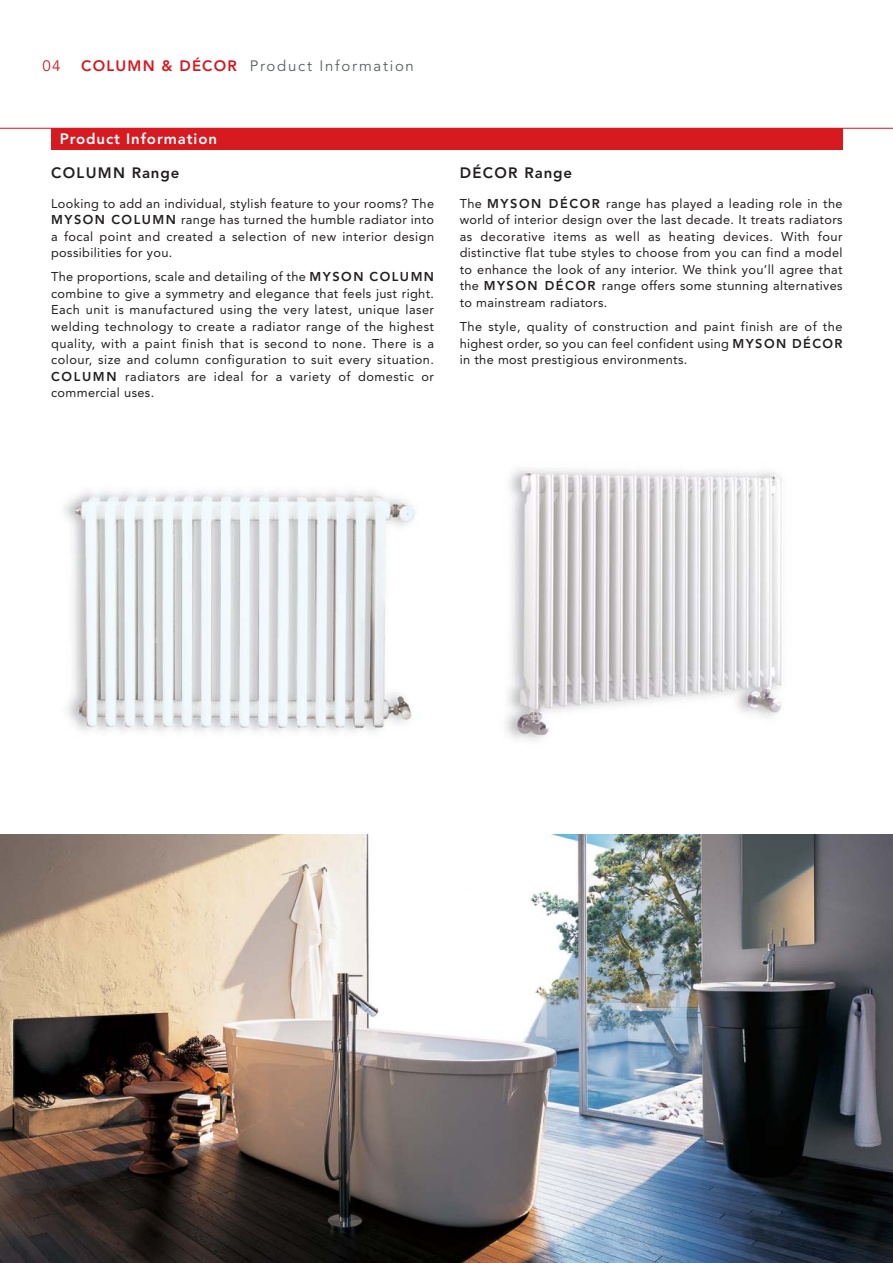
<style>
.page{position:relative;width:893px;height:1263px;background:#fff}
.page>*{position:absolute;margin:0;border:0;box-sizing:border-box;transform-origin:0 0}
.t1{font:15px "Avenir";letter-spacing:.115em;color:#5a6064}
.t2{font:800 15px "Avenir";letter-spacing:.09em;color:#231f20}
.t3{font:800 15px "Avenir";letter-spacing:.06em;color:#fff}
.t4{font:15px "Avenir";color:#d71920}
.t5{font:12.75px/16.5px "Avenir";letter-spacing:.025em;color:#231f20;text-align:justify}
.s1{font-weight:800;color:#d71920}
.s2{font-weight:800}
</style>
<div class="page">
<hr style="left:0;top:128px;width:892px;height:1px;background:#d71920">
<div style="left:51px;top:128px;width:791px;height:21px;background:#d71920"></div>
<img style="left:0;top:834px;width:892px;height:428px">
<img style="left:64px;top:490px;width:352px;height:242px">
<img style="left:505px;top:468px;width:277px;height:273px">
<p class="t4" style="left:43px;top:59px;width:19px">04</p>
<p class="t1" style="left:81px;top:59px;width:334px"><span class="s1">COLUMN &amp; DÉCOR</span> Product Information</p>
<p class="t3" style="left:60px;top:132px;width:159px">Product Information</p>
<p class="t2" style="left:51px;top:166px;width:130px">COLUMN Range</p>
<p class="t5" style="left:51px;top:196px;width:384px">Looking to add an individual, stylish feature to your rooms? The <span class="s2">MYSON COLUMN</span> range has turned the humble radiator into a focal point and created a selection of new interior design possibilities for you.</p>
<p class="t5" style="left:51px;top:270px;width:384px">The proportions, scale and detailing of the <span class="s2">MYSON COLUMN </span>combine to give a symmetry and elegance that feels just right.<br>Each unit is manufactured using the very latest, unique laser welding technology to create a radiator range of the highest quality, with a paint finish that is second to none. There is a colour, size and column configuration to suit every situation.<br><span class="s2">COLUMN</span> radiators are ideal for a variety of domestic or commercial uses.</p>
<p class="t2" style="left:459px;top:166px;width:114px">DÉCOR Range</p>
<p class="t5" style="left:459px;top:196px;width:384px">The <span class="s2">MYSON DÉCOR</span> range has played a leading role in the world of interior design over the last decade. It treats radiators as decorative items as well as heating devices. With four distinctive flat tube styles to choose from you can find a model to enhance the look of any interior. We think you’ll agree that the <span class="s2">MYSON DÉCOR</span> range offers some stunning alternatives to mainstream radiators.</p>
<p class="t5" style="left:459px;top:319px;width:384px">The style, quality of construction and paint finish are of the highest order, so you can feel confident using <span class="s2">MYSON DÉCOR </span>in the most prestigious environments.</p>
</div>
